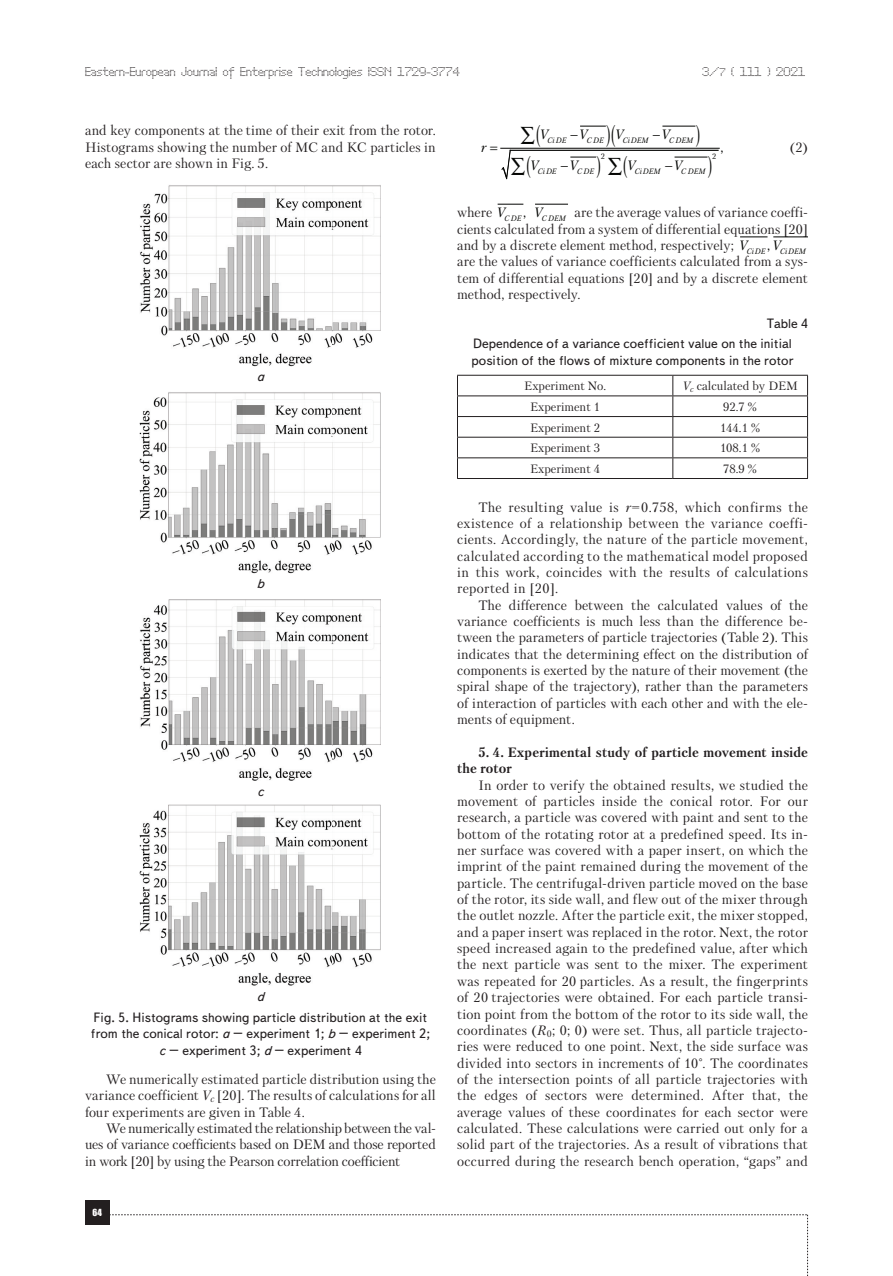
<style>
.page{position:relative;width:893px;height:1276px;background:#fff}
.page>*{position:absolute;margin:0;border:0;box-sizing:border-box;transform-origin:0 0}
.t1{font:13.5px/16.4px "Petersburg C";letter-spacing:.005em;color:#231f20;text-align:justify}
.t2{font:13.5px/16.2px "Text Book C";color:#231f20}
.t3{font:700 13.5px/16.4px "Petersburg C";letter-spacing:.01em;color:#231f20}
.t4{font:italic 13.5px "Petersburg C";color:#040503}
.t5{font:italic 13.5px "Text Book C";color:#231f20}
.t6{font:13.5px "Petersburg C";color:#040503}
.t7{font:12px "Petersburg C";color:#231f20}
.t8{font:12px "Perfo";letter-spacing:.015em;color:#231f20}
.t9{font:9px "Impact";color:#fff}
.t10{font:italic 7.8px "Petersburg C";color:#040503}
.t11{font:7.8px "Petersburg C";color:#040503}
.s1{font-size:10.5px}
.s2{font-style:italic}
.s3{font-style:italic;color:#040503}
</style>
<div class="page">
<div style="left:85px;top:1200px;width:24px;height:24px;background:#231f20"></div>
<svg style="left:109px;top:1214px;width:699px;height:62px"></svg>
<hr style="left:501px;top:148px;width:218px;height:1px;background:#040503">
<svg style="left:498px;top:204px;width:25px;height:1px"></svg>
<hr style="left:536px;top:204px;width:31px;height:1px;background:#040503">
<svg style="left:741px;top:236px;width:26px;height:1px"></svg>
<hr style="left:774px;top:236px;width:33px;height:1px;background:#040503">
<hr style="left:457px;top:375px;width:216px;height:1px;background:#231f20">
<hr style="left:673px;top:375px;width:135px;height:1px;background:#231f20">
<hr style="left:457px;top:395px;width:216px;height:1px;background:#231f20">
<hr style="left:673px;top:395px;width:135px;height:1px;background:#231f20">
<hr style="left:457px;top:416px;width:216px;height:1px;background:#231f20">
<hr style="left:673px;top:416px;width:135px;height:1px;background:#231f20">
<hr style="left:457px;top:437px;width:216px;height:1px;background:#231f20">
<hr style="left:673px;top:437px;width:135px;height:1px;background:#231f20">
<hr style="left:457px;top:457px;width:216px;height:1px;background:#231f20">
<svg style="left:457px;top:376px;width:1px;height:102px"></svg>
<hr style="left:673px;top:457px;width:135px;height:1px;background:#231f20">
<svg style="left:672px;top:376px;width:1px;height:102px"></svg>
<svg style="left:807px;top:376px;width:1px;height:102px"></svg>
<hr style="left:457px;top:478px;width:216px;height:1px;background:#231f20">
<hr style="left:673px;top:478px;width:135px;height:1px;background:#231f20">
<img style="left:140px;top:185px;width:241px;height:181px">
<img style="left:140px;top:392px;width:241px;height:181px">
<img style="left:140px;top:599px;width:241px;height:182px">
<img style="left:140px;top:805px;width:241px;height:181px">
<svg style="left:500px;top:125px;width:218px;height:54px"></svg>
<p class="t8" style="left:85px;top:65px;width:376px">Eastern-European Journal of Enterprise Technologies ISSN 1729-3774</p>
<p class="t8" style="left:702px;top:65px;width:104px">3/<span class="s1">7</span> ( 111 ) 2021</p>
<p class="t1" style="left:85px;top:122px;width:352px">and key components at the time of their exit from the rotor.<br>Histograms showing the number of MC and KC particles in each sector are shown in Fig. 5.</p>
<p class="t5" style="left:257px;top:368px;width:9px">a</p>
<p class="t5" style="left:257px;top:575px;width:9px">b</p>
<p class="t5" style="left:257px;top:783px;width:8px">c</p>
<p class="t5" style="left:257px;top:989px;width:9px">d</p>
<p class="t2" style="left:91px;top:1009px;width:341px;text-align:center">Fig. 5. Histograms showing particle distribution at the exit from the conical rotor: <span class="s2">a</span> – experiment 1; <span class="s2">b</span> – experiment 2; <span class="s2">c</span> – experiment 3; <span class="s2">d</span> – experiment 4</p>
<p class="t1" style="left:85px;top:1071px;width:352px;text-indent:21px">We numerically estimated particle distribution using the variance coefficient <span class="s2">V</span><sub>с</sub> [20]. The results of calculations for all four experiments are given in Table 4.</p>
<p class="t1" style="left:85px;top:1120px;width:352px;text-indent:21px">We numerically estimated the relationship between the val&shy;ues of variance coefficients based on DEM and those reported in work [20] by using the Pearson correlation coefficient</p>
<p class="t9" style="left:92px;top:1205px;width:11px">64</p>
<p class="t4" style="left:481px;top:139px;width:6px">r</p>
<p class="t4" style="left:540px;top:127px;width:10px">V</p>
<p class="t4" style="left:571px;top:127px;width:19px">−V</p>
<p class="t4" style="left:615px;top:127px;width:10px">V</p>
<p class="t4" style="left:653px;top:127px;width:19px">−V</p>
<p class="t10" style="left:547px;top:135px;width:20px">Ci DE</p>
<p class="t10" style="left:586px;top:135px;width:19px">CDE</p>
<p class="t10" style="left:622px;top:135px;width:28px">Ci DEM</p>
<p class="t10" style="left:669px;top:135px;width:26px">C DEM</p>
<p class="t10" style="left:538px;top:166px;width:20px">Ci DE</p>
<p class="t10" style="left:577px;top:166px;width:19px">CDE</p>
<p class="t10" style="left:634px;top:166px;width:28px">Ci DEM</p>
<p class="t10" style="left:681px;top:166px;width:26px">C DEM</p>
<p class="t6" style="left:721px;top:139px;width:5px">,</p>
<p class="t11" style="left:601px;top:152px;width:6px">2</p>
<p class="t11" style="left:712px;top:152px;width:6px">2</p>
<p class="t4" style="left:530px;top:158px;width:10px">V</p>
<p class="t4" style="left:561px;top:158px;width:18px">−V</p>
<p class="t4" style="left:627px;top:158px;width:10px">V</p>
<p class="t4" style="left:665px;top:158px;width:19px">−V</p>
<p class="t1" style="left:790px;top:139px;width:20px">(2)</p>
<p class="t1" style="left:457px;top:204px;width:352px">where <span class="s3">V</span><sub>C</sub> <sub>DE</sub> <span class="s3">V</span><sub>C</sub> <sub>DEM</sub> are the average values of variance coeffi-</p>
<p class="t6" style="left:523px;top:204px;width:5px">,</p>
<p class="t1" style="left:457px;top:220px;width:352px">cients calculated from a system of differential equations [20] and by a discrete element method, respectively;</p>
<p class="t10" style="left:739px;top:246px;width:68px"><sup>V</sup>Ci DE <sup>V</sup>Ci DEM</p>
<p class="t1" style="left:457px;top:253px;width:352px">are the values of variance coefficients calculated from a sys&shy;tem of differential equations [20] and by a discrete element method, respectively.</p>
<p class="t2" style="left:473px;top:313px;width:336px;line-height:20.4px;text-indent:293px">Table 4<br>Dependence of a variance coefficient value on the initial</p>
<p class="t2" style="left:472px;top:352px;width:323px">position of the flows of mixture components in the rotor</p>
<p class="t7" style="left:524px;top:379px;width:83px">Experiment No.</p>
<p class="t7" style="left:682px;top:379px;width:117px"><span class="s2">V</span><sub>c</sub> calculated by DEM</p>
<p class="t7" style="left:530px;top:399px;width:72px">Experiment 1</p>
<p class="t7" style="left:723px;top:399px;width:36px">92.7 %</p>
<p class="t7" style="left:530px;top:420px;width:72px">Experiment 2</p>
<p class="t7" style="left:720px;top:420px;width:42px">144.1 %</p>
<p class="t7" style="left:530px;top:441px;width:72px">Experiment 3</p>
<p class="t7" style="left:720px;top:441px;width:42px">108.1 %</p>
<p class="t7" style="left:530px;top:461px;width:72px">Experiment 4</p>
<p class="t7" style="left:723px;top:461px;width:36px">78.9 %</p>
<p class="t1" style="left:457px;top:498px;width:352px;text-indent:21px">The resulting value is <span class="s2">r</span>=0.758, which confirms the existence of a relationship between the variance coeffi&shy;cients. Accordingly, the nature of the particle movement, calculated according to the mathematical model proposed in this work, coincides with the results of calculations reported in [20].</p>
<p class="t1" style="left:457px;top:596px;width:352px;text-indent:21px">The difference between the calculated values of the variance coefficients is much less than the difference be&shy;tween the parameters of particle trajectories (Table 2). This indicates that the determining effect on the distribution of components is exerted by the nature of their movement (the spiral shape of the trajectory), rather than the parameters of interaction of particles with each other and with the ele&shy;ments of equipment.</p>
<p class="t3" style="left:457px;top:744px;width:352px;text-indent:21px">5. 4. Experimental study of particle movement inside the rotor</p>
<p class="t1" style="left:457px;top:776px;width:352px;text-indent:21px">In order to verify the obtained results, we studied the movement of particles inside the conical rotor. For our research, a particle was covered with paint and sent to the bottom of the rotating rotor at a predefined speed. Its in&shy;ner surface was covered with a paper insert, on which the imprint of the paint remained during the movement of the particle. The centrifugal-driven particle moved on the base of the rotor, its side wall, and flew out of the mixer through the outlet nozzle. After the particle exit, the mixer stopped, and a paper insert was replaced in the rotor. Next, the rotor speed increased again to the predefined value, after which the next particle was sent to the mixer. The experiment was repeated for 20 particles. As a result, the fingerprints of 20 trajectories were obtained. For each particle transi&shy;tion point from the bottom of the rotor to its side wall, the coordinates (<span class="s2">R</span><sub>0</sub>; 0; 0) were set. Thus, all particle trajecto&shy;ries were reduced to one point. Next, the side surface was divided into sectors in increments of 10°. The coordinates of the intersection points of all particle trajectories with the edges of sectors were determined. After that, the average values of these coordinates for each sector were calculated. These calculations were carried out only for a solid part of the trajectories. As a result of vibrations that occurred during the research bench operation, “gaps” and</p>
<p class="t6" style="left:767px;top:237px;width:5px">,</p>
</div>
